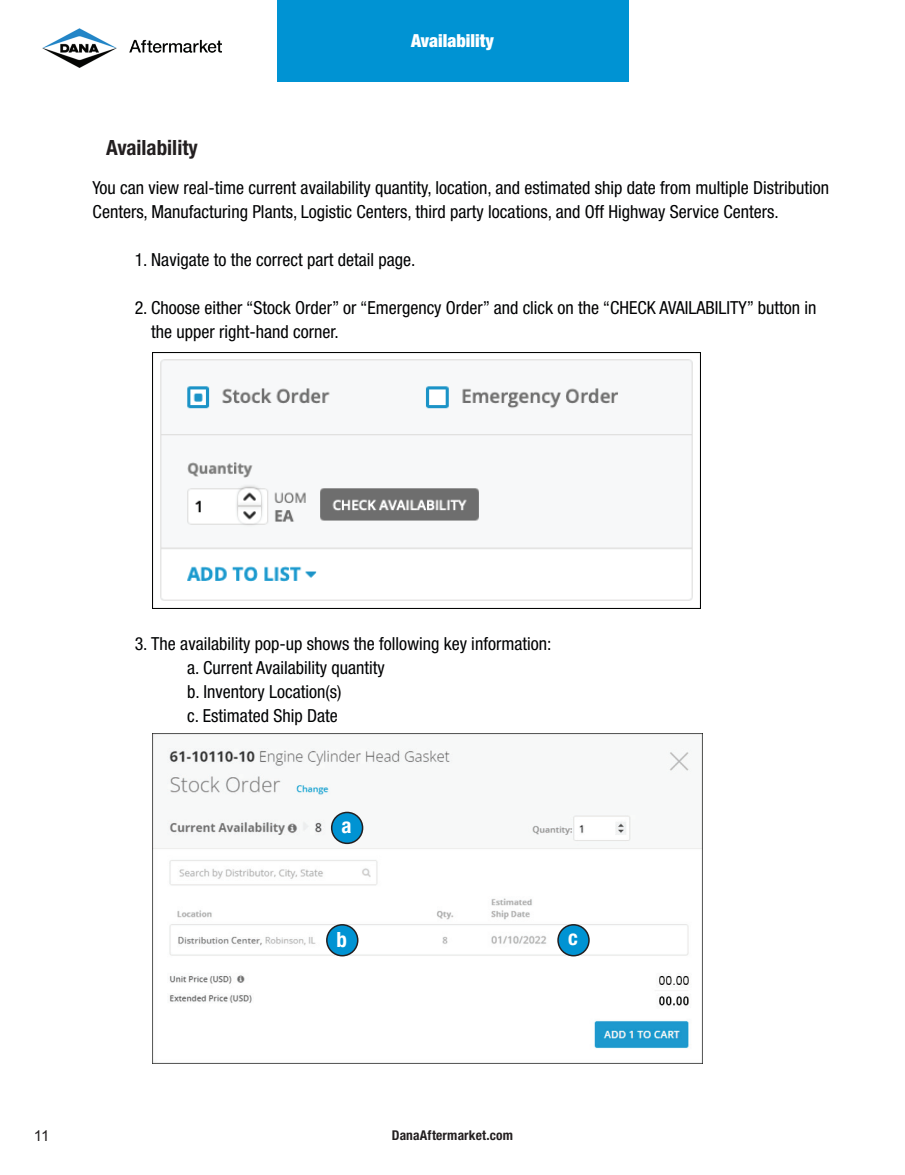
<style>
.page{position:relative;width:905px;height:1175px;background:#fff}
.page>*{position:absolute;margin:0;border:0;box-sizing:border-box;transform-origin:0 0}
.t1{font:700 condensed 21px "Helvetica Neue LT Pro";color:#231f20}
.t2{font:700 condensed 21px "Helvetica Neue LT Pro";color:#fff}
.t3{font:condensed 18px/24px "Helvetica Neue LT Pro";color:#010203}
.t4{font:900 condensed 18px "Helvetica Neue LT Pro";color:#fff}
.t5{font:15px "Arial";color:#231f20}
.t6{font:700 condensed 13.5px "Helvetica Neue LT Pro";letter-spacing:.01em;color:#231f20}
</style>
<div class="page">
<img style="left:42px;top:28px;width:180px;height:40px">
<div style="left:277px;top:0;width:351px;height:81px;background:#0093d3"></div>
<img style="left:152px;top:352px;width:548px;height:256px">
<img style="left:152px;top:734px;width:550px;height:329px">
<div style="left:332px;top:812px;width:30px;height:31px;background:#0093d3;border-radius:50%"></div>
<div style="left:331px;top:811px;width:32px;height:33px;border:2px solid #231f20;border-radius:50%"></div>
<div style="left:327px;top:924px;width:31px;height:31px;background:#0093d3;border-radius:50%"></div>
<div style="left:326px;top:924px;width:32px;height:32px;border:2px solid #231f20;border-radius:50%"></div>
<div style="left:558px;top:924px;width:31px;height:31px;background:#0093d3;border-radius:50%"></div>
<div style="left:557px;top:924px;width:32px;height:32px;border:2px solid #231f20;border-radius:50%"></div>
<p class="t4" style="left:411px;top:29px;width:84px">Availability</p>
<p class="t1" style="left:106px;top:135px;width:93px">Availability</p>
<p class="t3" style="left:93px;top:176px;width:738px">You can view real-time current availability quantity, location, and estimated ship date from multiple Distribution<br>Centers, Manufacturing Plants, Logistic Centers, third party locations, and Off Highway Service Centers.</p>
<p class="t3" style="left:135px;top:248px;width:282px">1. Navigate to the correct part detail page.</p>
<p class="t3" style="left:151px;top:296px;width:666px;text-indent:-17px">2. Choose either “Stock Order” or “Emergency Order” and click on the “CHECK AVAILABILITY” button in the upper right-hand corner.</p>
<p class="t3" style="left:187px;top:632px;width:366px;text-indent:-53px">3. The availability pop-up shows the following key information: a. Current Availability quantity<br>b. Inventory Location(s)<br>c. Estimated Ship Date</p>
<p class="t2" style="left:341px;top:812px;width:12px">a</p>
<p class="t2" style="left:336px;top:926px;width:12px">b</p>
<p class="t2" style="left:568px;top:924px;width:11px">c</p>
<p class="t5" style="left:34px;top:1126px;width:17px">11</p>
<p class="t6" style="left:392px;top:1127px;width:123px">DanaAftermarket.com</p>
</div>
